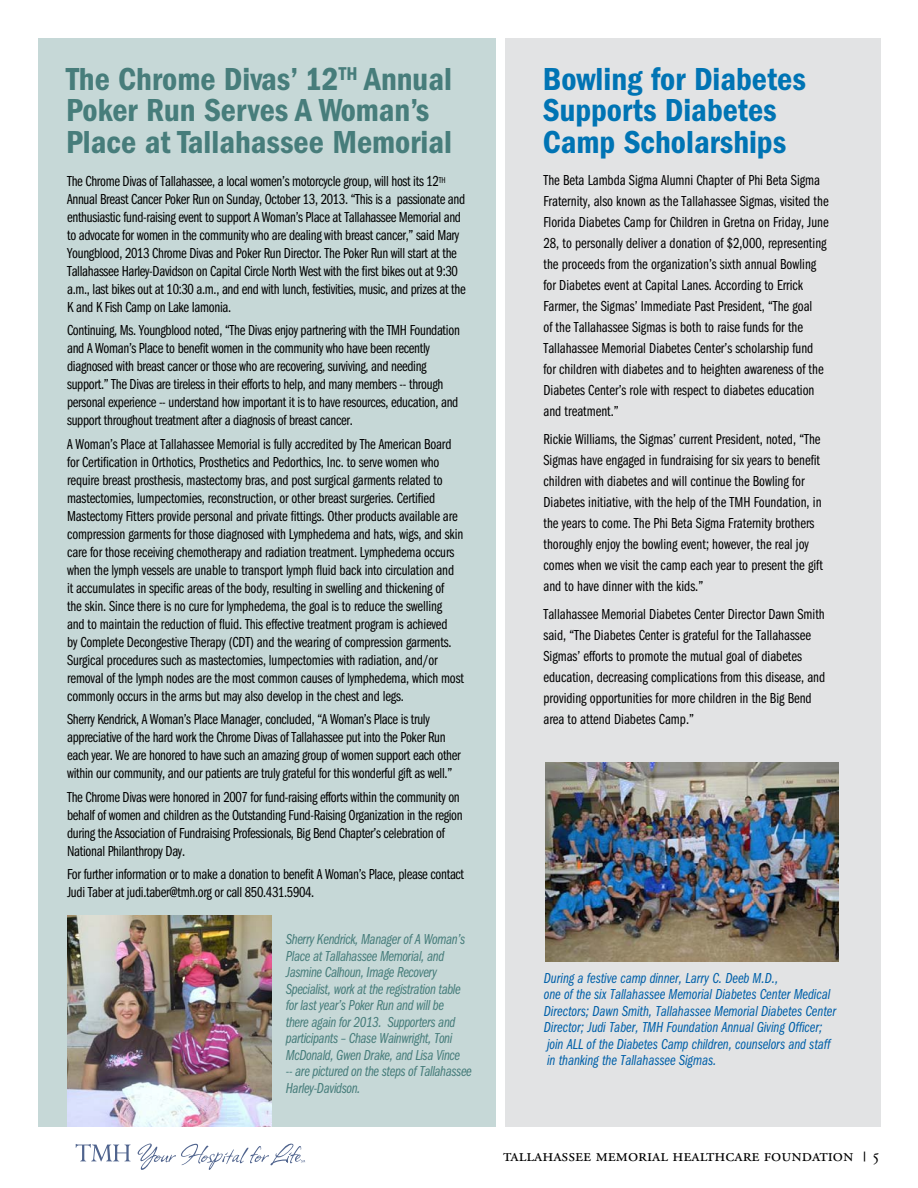
<style>
.page{position:relative;width:918px;height:1188px;background:#fff}
.page>*{position:absolute;margin:0;border:0;box-sizing:border-box;transform-origin:0 0}
.t1{font:600 condensed 33px/31.5px "Franklin Gothic LT";color:#477d7b}
.t2{font:600 condensed 33px/31.5px "Franklin Gothic LT";color:#0074b4}
.t3{font:18px "Adobe Garamond Pro";color:#000}
.t4{font:15px/18px "Franklin Gothic LT Book Cmpr";letter-spacing:-.01em;color:#000}
.t5{font:15px/16.5px "Franklin Gothic LT Book Cmpr Ital";letter-spacing:-.025em;color:#477d7b}
.t6{font:15px/16.5px "Franklin Gothic LT Book Cmpr Ital";letter-spacing:-.005em;color:#0060a9}
.s1{font-size:9.9px}
</style>
<div class="page">
<svg style="left:76px;top:1144px;width:55px;height:17px"></svg>
<svg style="left:137px;top:1144px;width:168px;height:26px"></svg>
<div style="left:505px;top:38px;width:375px;height:1088px;background:#e2e3e4"></div>
<img style="left:545px;top:763px;width:293px;height:198px">
<div style="left:38px;top:38px;width:458px;height:1088px;background:#c6d8d7"></div>
<img style="left:67px;top:915px;width:204px;height:211px">
<h1 class="t1" style="left:66px;top:66px;width:388px">The Chrome Divas’ 12<sup>TH</sup> Annual<br>Poker Run Serves A Woman’s<br>Place at Tallahassee Memorial</h1>
<p class="t4" style="left:67px;top:174px;width:400px">The Chrome Divas of Tallahassee, a local women’s motorcycle group, will host its 12<sup>TH </sup>Annual Breast Cancer Poker Run on Sunday, October 13, 2013. “This is a passionate and enthusiastic fund-raising event to support A Woman’s Place at Tallahassee Memorial and to advocate for women in the community who are dealing with breast cancer,” said Mary Youngblood, 2013 Chrome Divas and Poker Run Director. The Poker Run will start at the Tallahassee Harley-Davidson on Capital Circle North West with the first bikes out at 9:30 a.m., last bikes out at 10:30 a.m., and end with lunch, festivities, music, and prizes at the K and K Fish Camp on Lake Iamonia.</p>
<p class="t4" style="left:67px;top:323px;width:394px">Continuing, Ms. Youngblood noted, “The Divas enjoy partnering with the TMH Foundation and A Woman’s Place to benefit women in the community who have been recently diagnosed with breast cancer or those who are recovering, surviving, and needing support.” The Divas are tireless in their efforts to help, and many members -- through personal experience -- understand how important it is to have resources, education, and support throughout treatment after a diagnosis of breast cancer.</p>
<p class="t4" style="left:67px;top:436px;width:398px">A Woman’s Place at Tallahassee Memorial is fully accredited by The American Board for Certification in Orthotics, Prosthetics and Pedorthics, Inc. to serve women who require breast prosthesis, mastectomy bras, and post surgical garments related to mastectomies, lumpectomies, reconstruction, or other breast surgeries. Certified Mastectomy Fitters provide personal and private fittings. Other products available are compression garments for those diagnosed with Lymphedema and hats, wigs, and skin care for those receiving chemotherapy and radiation treatment. Lymphedema occurs when the lymph vessels are unable to transport lymph fluid back into circulation and it accumulates in specific areas of the body, resulting in swelling and thickening of<br>the skin. Since there is no cure for lymphedema, the goal is to reduce the swelling<br>and to maintain the reduction of fluid. This effective treatment program is achieved<br>by Complete Decongestive Therapy (CDT) and the wearing of compression garments.<br>Surgical procedures such as mastectomies, lumpectomies with radiation, and/or removal of the lymph nodes are the most common causes of lymphedema, which most commonly occurs in the arms but may also develop in the chest and legs.</p>
<p class="t4" style="left:67px;top:712px;width:395px">Sherry Kendrick, A Woman’s Place Manager, concluded, “A Woman’s Place is truly appreciative of the hard work the Chrome Divas of Tallahassee put into the Poker Run each year. We are honored to have such an amazing group of women support each other within our community, and our patients are truly grateful for this wonderful gift as well.”</p>
<p class="t4" style="left:67px;top:789px;width:397px">The Chrome Divas were honored in 2007 for fund-raising efforts within the community on behalf of women and children as the Outstanding Fund-Raising Organization in the region during the Association of Fundraising Professionals, Big Bend Chapter’s celebration of National Philanthropy Day.</p>
<p class="t4" style="left:67px;top:867px;width:399px">For further information or to make a donation to benefit A Woman’s Place, please contact<br>Judi Taber at judi.taber@tmh.org or call 850.431.5904.</p>
<p class="t5" style="left:286px;top:933px;width:188px">Sherry Kendrick, Manager of A Woman’s Place at Tallahassee Memorial, and Jasmine Calhoun, Image Recovery Specialist, work at the registration table for last year’s Poker Run and will be<br>there again for 2013. Supporters and participants – Chase Wainwright, Toni McDonald, Gwen Drake, and Lisa Vince<br>-- are pictured on the steps of Tallahassee Harley-Davidson.</p>
<h1 class="t2" style="left:543px;top:66px;width:265px">Bowling for Diabetes<br>Supports Diabetes<br>Camp Scholarships</h1>
<p class="t4" style="left:543px;top:171px;width:287px;line-height:21px">The Beta Lambda Sigma Alumni Chapter of Phi Beta Sigma Fraternity, also known as the Tallahassee Sigmas, visited the Florida Diabetes Camp for Children in Gretna on Friday, June 28, to personally deliver a donation of $2,000, representing the proceeds from the organization’s sixth annual Bowling for Diabetes event at Capital Lanes. According to Errick Farmer, the Sigmas’ Immediate Past President, “The goal<br>of the Tallahassee Sigmas is both to raise funds for the Tallahassee Memorial Diabetes Center’s scholarship fund for children with diabetes and to heighten awareness of the Diabetes Center’s role with respect to diabetes education and treatment.”</p>
<p class="t4" style="left:543px;top:430px;width:281px;line-height:21px">Rickie Williams, the Sigmas’ current President, noted, “The Sigmas have engaged in fundraising for six years to benefit children with diabetes and will continue the Bowling for Diabetes initiative, with the help of the TMH Foundation, in the years to come. The Phi Beta Sigma Fraternity brothers thoroughly enjoy the bowling event; however, the real joy comes when we visit the camp each year to present the gift and to have dinner with the kids.”</p>
<p class="t4" style="left:543px;top:605px;width:283px;line-height:21px">Tallahassee Memorial Diabetes Center Director Dawn Smith said, “The Diabetes Center is grateful for the Tallahassee Sigmas’ efforts to promote the mutual goal of diabetes education, decreasing complications from this disease, and providing opportunities for more children in the Big Bend area to attend Diabetes Camp.”</p>
<p class="t6" style="left:544px;top:971px;width:294px">During a festive camp dinner, Larry C. Deeb M.D.,<br>one of the six Tallahassee Memorial Diabetes Center Medical Directors; Dawn Smith, Tallahassee Memorial Diabetes Center Director; Judi Taber, TMH Foundation Annual Giving Officer; join ALL of the Diabetes Camp children, counselors and staff in thanking the Tallahassee Sigmas.</p>
<p class="t3" style="left:503px;top:1148px;width:365px">tallahassee memorial healthcare foundation <span class="s1">|</span></p>
</div>
